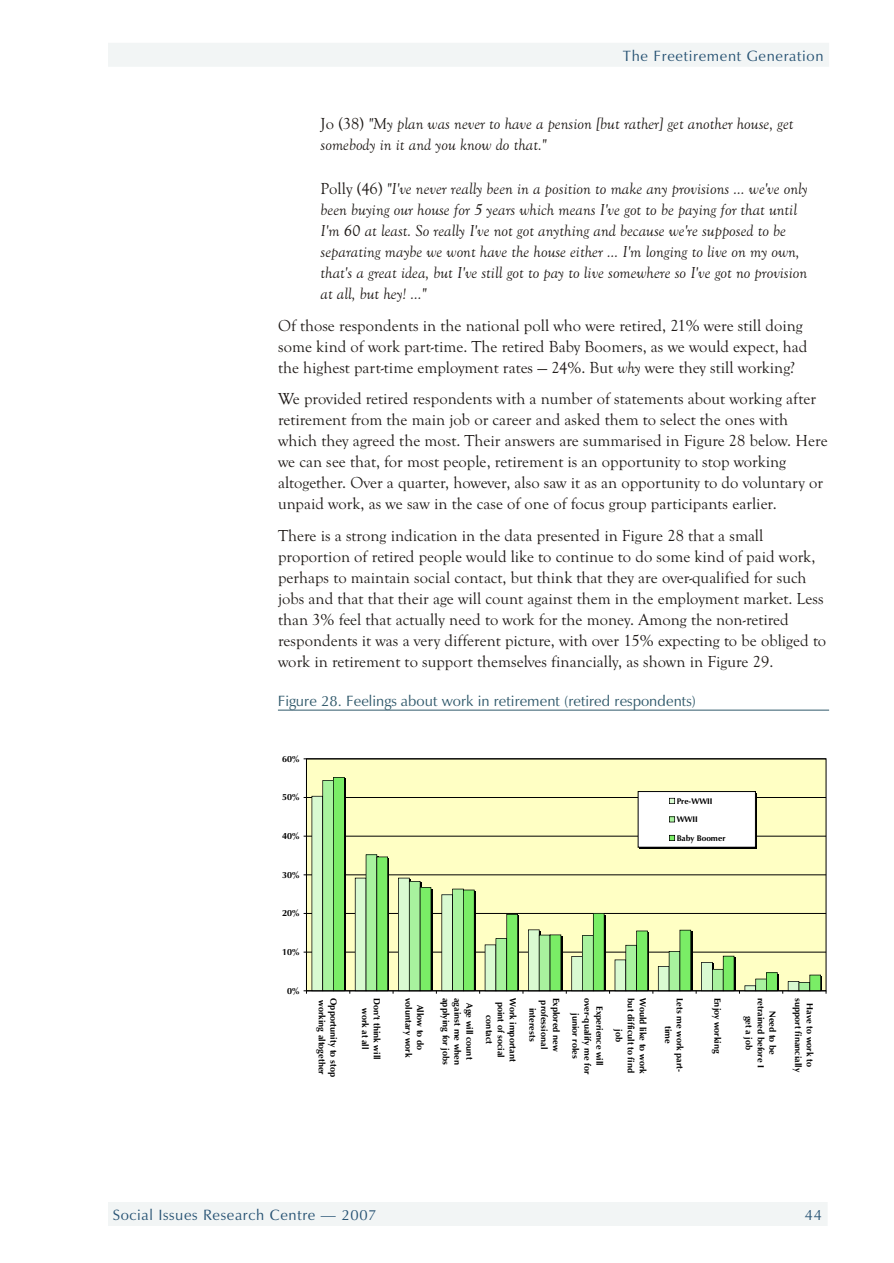
<style>
.page{position:relative;width:894px;height:1263px;background:#fff}
.page>*{position:absolute;margin:0;border:0;box-sizing:border-box;transform-origin:0 0}
.t1{font:16.5px/21px "Goudy Old Style";color:#1f1a17}
.t2{font:italic 16.5px/21px "Goudy Old Style";letter-spacing:.005em;color:#1f1a17}
.t3{font:15px "Zapf Humnst BT";letter-spacing:.04em;color:#265273}
.t4{font:15px "Zapf Humnst BT";color:#30596b}
.t5{font:700 9px/11.9px "Zapf Humnst BT";color:#000;text-align:center}
.t6{font:700 8.25px "Zapf Humnst BT";color:#000}
.s1{font-style:normal}
.s2{font-style:italic}
</style>
<div class="page">
<div style="left:108px;top:43px;width:721px;height:24px;background:#f2f5f5"></div>
<div style="left:108px;top:1202px;width:720px;height:24px;background:#f2f5f5"></div>
<div style="left:306px;top:759px;width:520px;height:232px;background:#ffffc4"></div>
<hr style="left:306px;top:913px;width:520px;height:1px;background:#000">
<hr style="left:306px;top:875px;width:520px;height:1px;background:#000">
<hr style="left:306px;top:836px;width:520px;height:1px;background:#000">
<hr style="left:306px;top:797px;width:520px;height:1px;background:#000">
<hr style="left:344px;top:779px;width:2px;height:212px;background:#000">
<hr style="left:388px;top:858px;width:1px;height:133px;background:#000">
<hr style="left:431px;top:889px;width:2px;height:102px;background:#000">
<hr style="left:474px;top:891px;width:2px;height:100px;background:#000">
<hr style="left:518px;top:916px;width:1px;height:75px;background:#000">
<hr style="left:604px;top:915px;width:2px;height:76px;background:#000">
<hr style="left:647px;top:932px;width:2px;height:59px;background:#000">
<hr style="left:691px;top:932px;width:1px;height:59px;background:#000">
<div style="left:312px;top:796px;width:11px;height:195px;background:#d9fad1"></div>
<hr style="left:312px;top:796px;width:1px;height:195px;background:#000">
<div style="left:355px;top:878px;width:11px;height:113px;background:#d9fad1"></div>
<hr style="left:355px;top:878px;width:1px;height:113px;background:#000">
<div style="left:398px;top:878px;width:11px;height:113px;background:#d9fad1"></div>
<hr style="left:398px;top:878px;width:1px;height:113px;background:#000">
<div style="left:442px;top:895px;width:11px;height:96px;background:#d9fad1"></div>
<hr style="left:441px;top:895px;width:1px;height:96px;background:#000">
<div style="left:528px;top:930px;width:11px;height:61px;background:#d9fad1"></div>
<hr style="left:528px;top:930px;width:1px;height:61px;background:#000">
<div style="left:323px;top:781px;width:11px;height:210px;background:#a8f29e"></div>
<hr style="left:322px;top:781px;width:1px;height:210px;background:#000">
<div style="left:366px;top:855px;width:11px;height:136px;background:#a8f29e"></div>
<hr style="left:366px;top:855px;width:1px;height:136px;background:#000">
<div style="left:409px;top:881px;width:11px;height:110px;background:#a8f29e"></div>
<hr style="left:409px;top:881px;width:1px;height:110px;background:#000">
<div style="left:453px;top:889px;width:10px;height:102px;background:#a8f29e"></div>
<hr style="left:452px;top:889px;width:1px;height:102px;background:#000">
<div style="left:496px;top:939px;width:11px;height:52px;background:#a8f29e"></div>
<hr style="left:496px;top:939px;width:1px;height:52px;background:#000">
<div style="left:539px;top:935px;width:11px;height:56px;background:#a8f29e"></div>
<hr style="left:539px;top:935px;width:1px;height:56px;background:#000">
<div style="left:583px;top:936px;width:10px;height:55px;background:#a8f29e"></div>
<hr style="left:582px;top:936px;width:1px;height:55px;background:#000">
<div style="left:334px;top:777px;width:10px;height:214px;background:#7aed66"></div>
<hr style="left:333px;top:777px;width:1px;height:214px;background:#000">
<svg style="left:322px;top:777px;width:23px;height:4px"></svg>
<div style="left:377px;top:857px;width:11px;height:134px;background:#7aed66"></div>
<hr style="left:387px;top:857px;width:1px;height:134px;background:#000">
<hr style="left:376px;top:857px;width:1px;height:134px;background:#000">
<svg style="left:366px;top:854px;width:22px;height:4px"></svg>
<div style="left:420px;top:888px;width:11px;height:103px;background:#7aed66"></div>
<hr style="left:431px;top:888px;width:1px;height:103px;background:#000">
<hr style="left:420px;top:888px;width:1px;height:103px;background:#000">
<svg style="left:398px;top:878px;width:34px;height:10px"></svg>
<div style="left:463px;top:890px;width:11px;height:101px;background:#7aed66"></div>
<hr style="left:463px;top:890px;width:1px;height:101px;background:#000">
<svg style="left:441px;top:889px;width:34px;height:6px"></svg>
<div style="left:507px;top:914px;width:11px;height:77px;background:#7aed66"></div>
<hr style="left:517px;top:914px;width:1px;height:77px;background:#000">
<hr style="left:506px;top:914px;width:1px;height:77px;background:#000">
<div style="left:550px;top:935px;width:11px;height:56px;background:#7aed66"></div>
<hr style="left:561px;top:935px;width:1px;height:56px;background:#000">
<hr style="left:550px;top:935px;width:1px;height:56px;background:#000">
<svg style="left:528px;top:929px;width:34px;height:7px"></svg>
<div style="left:593px;top:914px;width:11px;height:77px;background:#7aed66"></div>
<hr style="left:604px;top:914px;width:1px;height:77px;background:#000">
<hr style="left:593px;top:914px;width:1px;height:77px;background:#000">
<div style="left:637px;top:931px;width:10px;height:60px;background:#7aed66"></div>
<hr style="left:636px;top:931px;width:1px;height:60px;background:#000">
<svg style="left:636px;top:931px;width:12px;height:1px"></svg>
<div style="left:680px;top:930px;width:11px;height:61px;background:#7aed66"></div>
<hr style="left:690px;top:930px;width:1px;height:61px;background:#000">
<hr style="left:680px;top:930px;width:1px;height:61px;background:#000">
<svg style="left:680px;top:930px;width:12px;height:1px"></svg>
<hr style="left:306px;top:759px;width:1px;height:232px;background:#000">
<svg style="left:304px;top:945px;width:523px;height:49px"></svg>
<hr style="left:755px;top:793px;width:2px;height:56px;background:#000">
<hr style="left:640px;top:847px;width:117px;height:2px;background:#000">
<div style="left:638px;top:792px;width:117px;height:55px;background:#fff"></div>
<div style="left:638px;top:791px;width:118px;height:56px;border:1px solid #000"></div>
<svg style="left:669px;top:798px;width:7px;height:6px"></svg>
<svg style="left:669px;top:816px;width:7px;height:7px"></svg>
<svg style="left:669px;top:835px;width:7px;height:6px"></svg>
<hr style="left:278px;top:710px;width:551px;height:1px;background:#30596b">
<p class="t3" style="left:623px;top:50px;width:202px">The Freetirement Generation</p>
<p class="t2" style="left:321px;top:113px;width:474px"><span class="s1">Jo (38)</span> "My plan was never to have a pension [but rather] get another house, get somebody in it and you know do that."</p>
<p class="t2" style="left:321px;top:178px;width:489px"><span class="s1">Polly (46)</span> "I've never really been in a position to make any provisions … we've only been buying our house for 5 years which means I've got to be paying for that until I'm 60 at least. So really I've not got anything and because we're supposed to be separating maybe we wont have the house either ... I'm longing to live on my own, that's a great idea, but I've still got to pay to live somewhere so I've got no provision at all, but hey! …"</p>
<p class="t1" style="left:278px;top:315px;width:531px">Of those respondents in the national poll who were retired, 21% were still doing some kind of work part-time. The retired Baby Boomers, as we would expect, had the highest part-time employment rates — 24%. But <span class="s2">why</span> were they still working?</p>
<p class="t1" style="left:278px;top:388px;width:551px">We provided retired respondents with a number of statements about working after retirement from the main job or career and asked them to select the ones with which they agreed the most. Their answers are summarised in Figure 28 below. Here we can see that, for most people, retirement is an opportunity to stop working altogether. Over a quarter, however, also saw it as an opportunity to do voluntary or unpaid work, as we saw in the case of one of focus group participants earlier.</p>
<p class="t1" style="left:278px;top:525px;width:550px">There is a strong indication in the data presented in Figure 28 that a small proportion of retired people would like to continue to do some kind of paid work, perhaps to maintain social contact, but think that they are over-qualified for such jobs and that that their age will count against them in the employment market. Less than 3% feel that actually need to work for the money. Among the non-retired respondents it was a very different picture, with over 15% expecting to be obliged to work in retirement to support themselves financially, as shown in Figure 29.</p>
<p class="t4" style="left:278px;top:694px;width:419px">Figure 28. Feelings about work in retirement (retired respondents)</p>
<p class="t5" style="left:282px;top:753px;width:19px">60%</p>
<p class="t5" style="left:282px;top:792px;width:19px">50%</p>
<p class="t5" style="left:282px;top:831px;width:19px">40%</p>
<p class="t5" style="left:282px;top:869px;width:19px">30%</p>
<p class="t5" style="left:282px;top:908px;width:19px">20%</p>
<p class="t5" style="left:282px;top:947px;width:19px">10%</p>
<p class="t5" style="left:287px;top:985px;width:14px">0%</p>
<p class="t6" style="left:677px;top:798px;width:37px">Pre-WWII</p>
<p class="t6" style="left:677px;top:816px;width:23px">WWII</p>
<p class="t6" style="left:677px;top:835px;width:50px">Baby Boomer</p>
<p class="t5" style="left:339px;top:998px;width:81px;text-align:left;rotate:90deg">Opportunity to stop working altogether</p>
<p class="t5" style="left:382px;top:998px;width:63px;rotate:90deg">Don’t think will work at all</p>
<p class="t5" style="left:425px;top:998px;width:61px;rotate:90deg">Allow to do voluntary work</p>
<p class="t5" style="left:475px;top:998px;width:69px;rotate:90deg">Age will count against me when applying for jobs</p>
<p class="t5" style="left:518px;top:998px;width:65px;rotate:90deg">Work important point of social contact</p>
<p class="t5" style="left:561px;top:998px;width:55px;rotate:90deg">Explored new professional interests</p>
<p class="t5" style="left:605px;top:998px;width:78px;rotate:90deg">Experience will over-qualify me for junior roles</p>
<p class="t5" style="left:648px;top:998px;width:77px;rotate:90deg">Would like to work but difficult to find job</p>
<p class="t5" style="left:685px;top:998px;width:76px;rotate:90deg">Lets me work part&shy;time</p>
<p class="t5" style="left:723px;top:998px;width:57px;rotate:90deg">Enjoy working</p>
<p class="t5" style="left:778px;top:998px;width:71px;rotate:90deg">Need to be retrained before I get a job</p>
<p class="t5" style="left:815px;top:998px;width:76px;rotate:90deg">Have to work to support financially</p>
<p class="t3" style="left:113px;top:1208px;width:265px">Social Issues Research Centre — 2007</p>
<p class="t3" style="left:805px;top:1208px;width:19px">44</p>
</div>
